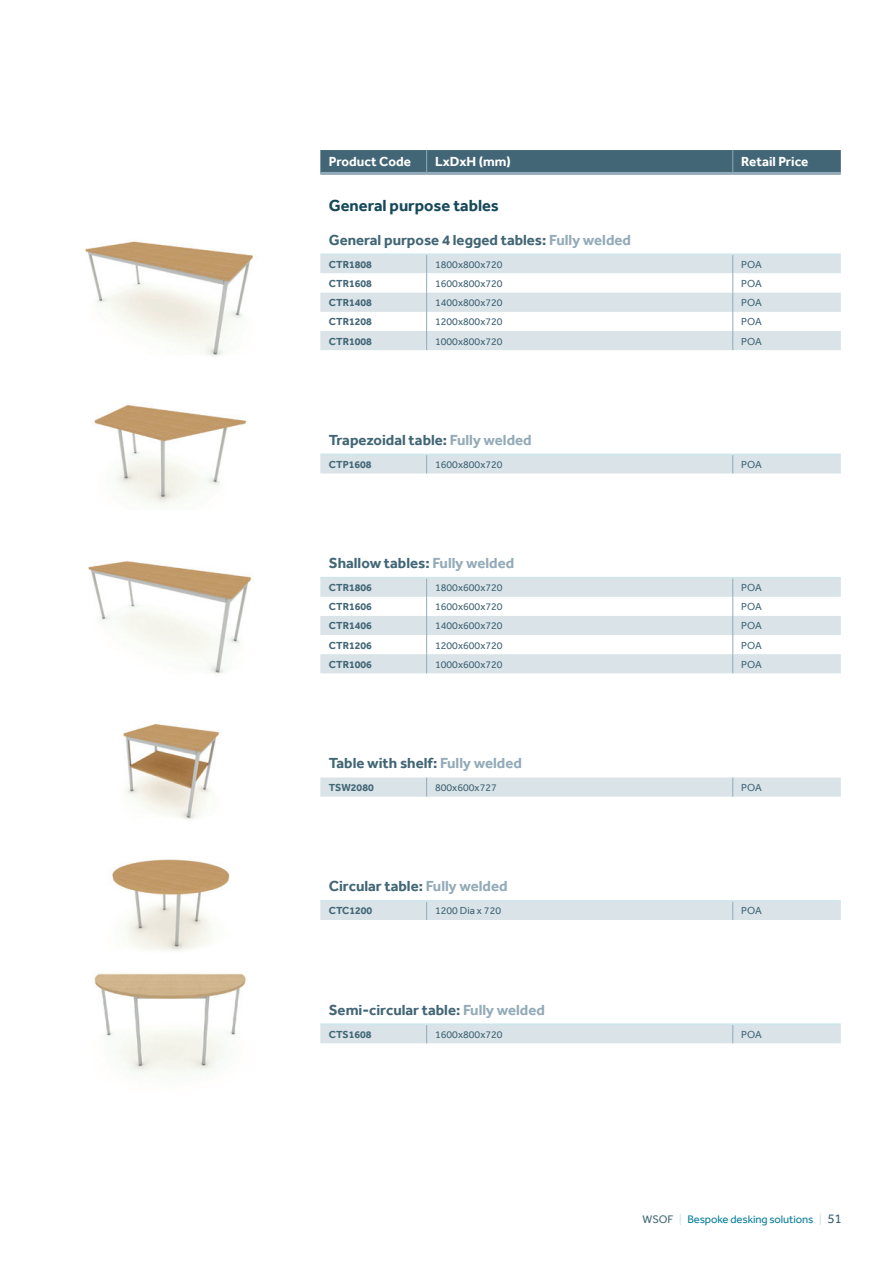
<style>
.page{position:relative;width:893px;height:1263px;background:#fff}
.page>*{position:absolute;margin:0;border:0;box-sizing:border-box;transform-origin:0 0}
.t1{font:700 16.5px "Effra";color:#174859}
.t2{font:700 15px "Effra";color:#426676}
.t3{font:700 13.5px "Effra";color:#fff}
.t4{font:11.25px "Effra";letter-spacing:-.01em;color:#0b7f9a}
.t5{font:10.5px "Effra";color:#426676}
.t6{font:700 10.5px "Effra";color:#426676}
.s1{color:#93abb8}
.s2{color:#426676}
.s3{color:#cce6ec}
.s4{font-size:13.5px;color:#426676}
</style>
<div class="page">
<svg style="left:320px;top:350px;width:521px;height:693px"></svg>
<svg style="left:320px;top:255px;width:521px;height:95px"></svg>
<svg style="left:426px;top:455px;width:1px;height:18px"></svg>
<svg style="left:732px;top:455px;width:1px;height:18px"></svg>
<svg style="left:426px;top:578px;width:1px;height:95px"></svg>
<svg style="left:732px;top:578px;width:1px;height:95px"></svg>
<svg style="left:426px;top:777px;width:1px;height:20px"></svg>
<svg style="left:732px;top:777px;width:1px;height:20px"></svg>
<svg style="left:426px;top:901px;width:1px;height:19px"></svg>
<svg style="left:732px;top:901px;width:1px;height:19px"></svg>
<svg style="left:426px;top:1025px;width:1px;height:18px"></svg>
<svg style="left:732px;top:1025px;width:1px;height:18px"></svg>
<hr style="left:320px;top:253px;width:107px;height:2px;background:#cce6ec">
<hr style="left:427px;top:253px;width:306px;height:2px;background:#cce6ec">
<hr style="left:733px;top:253px;width:108px;height:2px;background:#cce6ec">
<hr style="left:320px;top:454px;width:107px;height:1px;background:#cce6ec">
<hr style="left:427px;top:454px;width:306px;height:1px;background:#cce6ec">
<hr style="left:733px;top:454px;width:108px;height:1px;background:#cce6ec">
<hr style="left:320px;top:577px;width:107px;height:1px;background:#cce6ec">
<hr style="left:427px;top:577px;width:306px;height:1px;background:#cce6ec">
<hr style="left:733px;top:577px;width:108px;height:1px;background:#cce6ec">
<hr style="left:320px;top:900px;width:107px;height:1px;background:#cce6ec">
<hr style="left:427px;top:900px;width:306px;height:1px;background:#cce6ec">
<hr style="left:733px;top:900px;width:108px;height:1px;background:#cce6ec">
<hr style="left:320px;top:1023px;width:107px;height:2px;background:#cce6ec">
<hr style="left:427px;top:1023px;width:306px;height:2px;background:#cce6ec">
<hr style="left:733px;top:1023px;width:108px;height:2px;background:#cce6ec">
<div style="left:320px;top:150px;width:521px;height:22px;background:#426676"></div>
<hr style="left:320px;top:172px;width:107px;height:3px;background:#93abb8">
<hr style="left:427px;top:172px;width:306px;height:3px;background:#93abb8">
<hr style="left:733px;top:172px;width:108px;height:3px;background:#93abb8">
<img style="left:85px;top:241px;width:169px;height:116px">
<img style="left:88px;top:561px;width:164px;height:113px">
<img style="left:94px;top:405px;width:153px;height:100px">
<img style="left:112px;top:859px;width:118px;height:92px">
<img style="left:123px;top:723px;width:96px;height:97px">
<img style="left:94px;top:973px;width:152px;height:101px">
<p class="t3" style="left:329px;top:153px;width:84px">Product Code</p>
<p class="t3" style="left:435px;top:153px;width:77px">LxDxH (mm)</p>
<p class="t3" style="left:741px;top:153px;width:69px">Retail Price</p>
<h1 class="t1" style="left:329px;top:195px;width:172px">General purpose tables</h1>
<h2 class="t2" style="left:329px;top:230px;width:304px">General purpose 4 legged tables: <span class="s1">Fully welded</span></h2>
<p class="t6" style="left:329px;top:258px;width:45px">CTR1808</p>
<p class="t5" style="left:435px;top:258px;width:69px">1800x800x720</p>
<p class="t5" style="left:741px;top:258px;width:22px">POA</p>
<p class="t6" style="left:329px;top:277px;width:45px">CTR1608</p>
<p class="t5" style="left:435px;top:277px;width:69px">1600x800x720</p>
<p class="t5" style="left:741px;top:277px;width:22px">POA</p>
<p class="t6" style="left:329px;top:296px;width:45px">CTR1408</p>
<p class="t5" style="left:435px;top:296px;width:69px">1400x800x720</p>
<p class="t5" style="left:741px;top:296px;width:22px">POA</p>
<p class="t6" style="left:329px;top:315px;width:45px">CTR1208</p>
<p class="t5" style="left:435px;top:316px;width:69px">1200x800x720</p>
<p class="t5" style="left:741px;top:316px;width:22px">POA</p>
<p class="t6" style="left:329px;top:335px;width:45px">CTR1008</p>
<p class="t5" style="left:435px;top:335px;width:69px">1000x800x720</p>
<p class="t5" style="left:741px;top:335px;width:22px">POA</p>
<h2 class="t2" style="left:329px;top:430px;width:204px">Trapezoidal table: <span class="s1">Fully welded</span></h2>
<p class="t6" style="left:329px;top:458px;width:44px">CTP1608</p>
<p class="t5" style="left:435px;top:458px;width:69px">1600x800x720</p>
<p class="t5" style="left:741px;top:458px;width:22px">POA</p>
<h2 class="t2" style="left:329px;top:554px;width:187px">Shallow tables: <span class="s1">Fully welded</span></h2>
<p class="t6" style="left:329px;top:581px;width:45px">CTR1806</p>
<p class="t5" style="left:435px;top:581px;width:69px">1800x600x720</p>
<p class="t5" style="left:741px;top:581px;width:22px">POA</p>
<p class="t6" style="left:329px;top:600px;width:45px">CTR1606</p>
<p class="t5" style="left:435px;top:601px;width:69px">1600x600x720</p>
<p class="t5" style="left:741px;top:601px;width:22px">POA</p>
<p class="t6" style="left:329px;top:619px;width:45px">CTR1406</p>
<p class="t5" style="left:435px;top:620px;width:69px">1400x600x720</p>
<p class="t5" style="left:741px;top:620px;width:22px">POA</p>
<p class="t6" style="left:329px;top:639px;width:45px">CTR1206</p>
<p class="t5" style="left:435px;top:639px;width:69px">1200x600x720</p>
<p class="t5" style="left:741px;top:639px;width:22px">POA</p>
<p class="t6" style="left:329px;top:658px;width:45px">CTR1006</p>
<p class="t5" style="left:435px;top:658px;width:69px">1000x600x720</p>
<p class="t5" style="left:741px;top:658px;width:22px">POA</p>
<h2 class="t2" style="left:329px;top:754px;width:195px">Table with shelf: <span class="s1">Fully welded</span></h2>
<p class="t6" style="left:329px;top:781px;width:46px">TSW2080</p>
<p class="t5" style="left:435px;top:781px;width:63px">800x600x727</p>
<p class="t5" style="left:741px;top:781px;width:22px">POA</p>
<h2 class="t2" style="left:329px;top:877px;width:180px">Circular table: <span class="s1">Fully welded</span></h2>
<p class="t6" style="left:329px;top:904px;width:45px">CTC1200</p>
<p class="t5" style="left:435px;top:905px;width:67px">1200 Dia x 720</p>
<p class="t5" style="left:741px;top:905px;width:22px">POA</p>
<h2 class="t2" style="left:329px;top:1000px;width:218px">Semi-circular table: <span class="s1">Fully welded</span></h2>
<p class="t6" style="left:329px;top:1028px;width:44px">CTS1608</p>
<p class="t5" style="left:435px;top:1028px;width:69px">1600x800x720</p>
<p class="t5" style="left:741px;top:1028px;width:22px">POA</p>
<p class="t4" style="left:643px;top:1212px;width:201px"><span class="s2">WSOF</span> <span class="s3">|</span> Bespoke desking solutions <span class="s3">|</span> <span class="s4">51</span></p>
</div>
